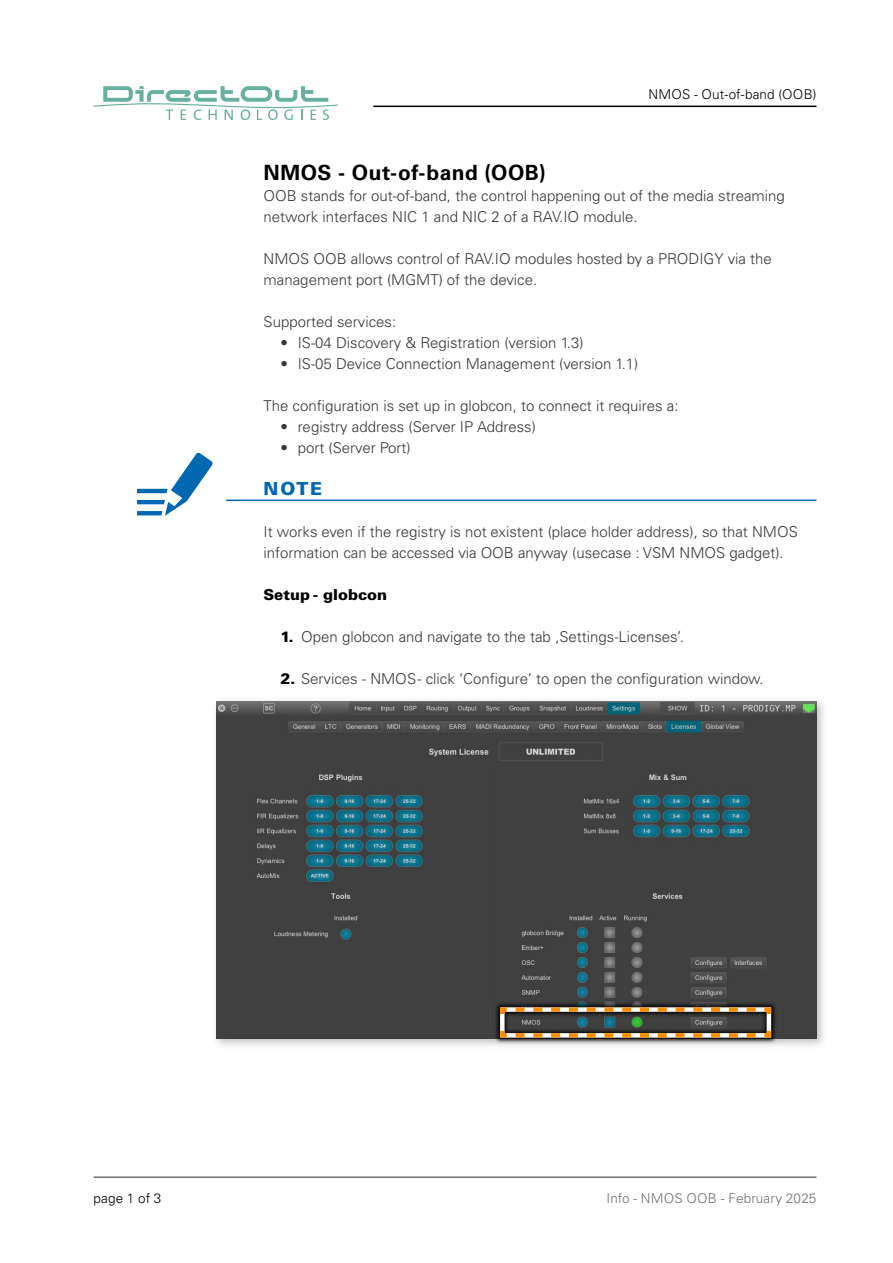
<style>
.page{position:relative;width:893px;height:1263px;background:#fff}
.page>*{position:absolute;margin:0;border:0;box-sizing:border-box;transform-origin:0 0}
.t1{font:700 21px "Univers LT Pro 65";letter-spacing:.025em;color:#000}
.t2{font:900 18px "Univers LT Pro 75";color:#0068b3}
.t3{font:300 15px/21px "Univers LT Pro 45";color:#383937}
.t4{font:900 15px "Univers LT Pro 75";color:#000}
.t5{font:300 13.5px "Univers LT Pro 45";letter-spacing:.01em;color:#000}
.t6{font:300 13.5px "Univers LT Pro 45";letter-spacing:.01em;color:#6f7070}
.s1{font-family:"Univers LT Pro 75";font-weight:900;color:#000}
</style>
<div class="page">
<hr style="left:94px;top:1176px;width:722px;height:2px;background:#6f7070">
<hr style="left:373px;top:106px;width:443px;height:1px;background:#000">
<svg style="left:94px;top:86px;width:244px;height:34px"></svg>
<hr style="left:226px;top:500px;width:590px;height:1px;background:#0068b3">
<svg style="left:137px;top:452px;width:76px;height:64px"></svg>
<div style="left:211px;top:696px;width:617px;height:354px;background:#000;opacity:.26"></div>
<img style="left:216px;top:702px;width:600px;height:337px">
<svg style="left:494px;top:1001px;width:283px;height:42px;background:#606161"></svg>
<svg style="left:498px;top:1005px;width:275px;height:35px;background:#6a5f4c"></svg>
<p class="t5" style="left:648px;top:86px;width:170px">NMOS - Out-of-band (OOB)</p>
<h1 class="t1" style="left:264px;top:160px;width:283px">NMOS - Out-of-band (OOB)</h1>
<p class="t3" style="left:264px;top:185px;width:523px">OOB stands for out-of-band, the control happening out of the media streaming network interfaces NIC 1 and NIC 2 of a RAV.IO module.</p>
<p class="t3" style="left:264px;top:248px;width:510px">NMOS OOB allows control of RAV.IO modules hosted by a PRODIGY via the management port (MGMT) of the device.</p>
<p class="t3" style="left:264px;top:311px;width:134px">Supported services:</p>
<p class="t3" style="left:281px;top:332px;width:304px">• IS-04 Discovery &amp; Registration (version 1.3)</p>
<p class="t3" style="left:281px;top:353px;width:359px">• IS-05 Device Connection Management (version 1.1)</p>
<p class="t3" style="left:264px;top:395px;width:416px">The configuration is set up in globcon, to connect it requires a:</p>
<p class="t3" style="left:281px;top:416px;width:257px">• registry address (Server IP Address)</p>
<p class="t3" style="left:281px;top:437px;width:132px">• port (Server Port)</p>
<p class="t2" style="left:264px;top:477px;width:60px">NOTE</p>
<p class="t3" style="left:264px;top:521px;width:536px">It works even if the registry is not existent (place holder address), so that NMOS information can be accessed via OOB anyway (usecase : VSM NMOS gadget).</p>
<p class="t4" style="left:264px;top:585px;width:125px">Setup - globcon</p>
<p class="t3" style="left:281px;top:626px;width:405px"><span class="s1">1.</span> Open globcon and navigate to the tab ‚Settings-Licenses’.</p>
<p class="t3" style="left:281px;top:668px;width:485px"><span class="s1">2.</span> Services - NMOS - click ‘Configure’ to open the configuration window.</p>
<p class="t5" style="left:94px;top:1190px;width:69px">page 1 of 3</p>
<p class="t6" style="left:607px;top:1190px;width:211px">Info - NMOS OOB - February 2025</p>
</div>
